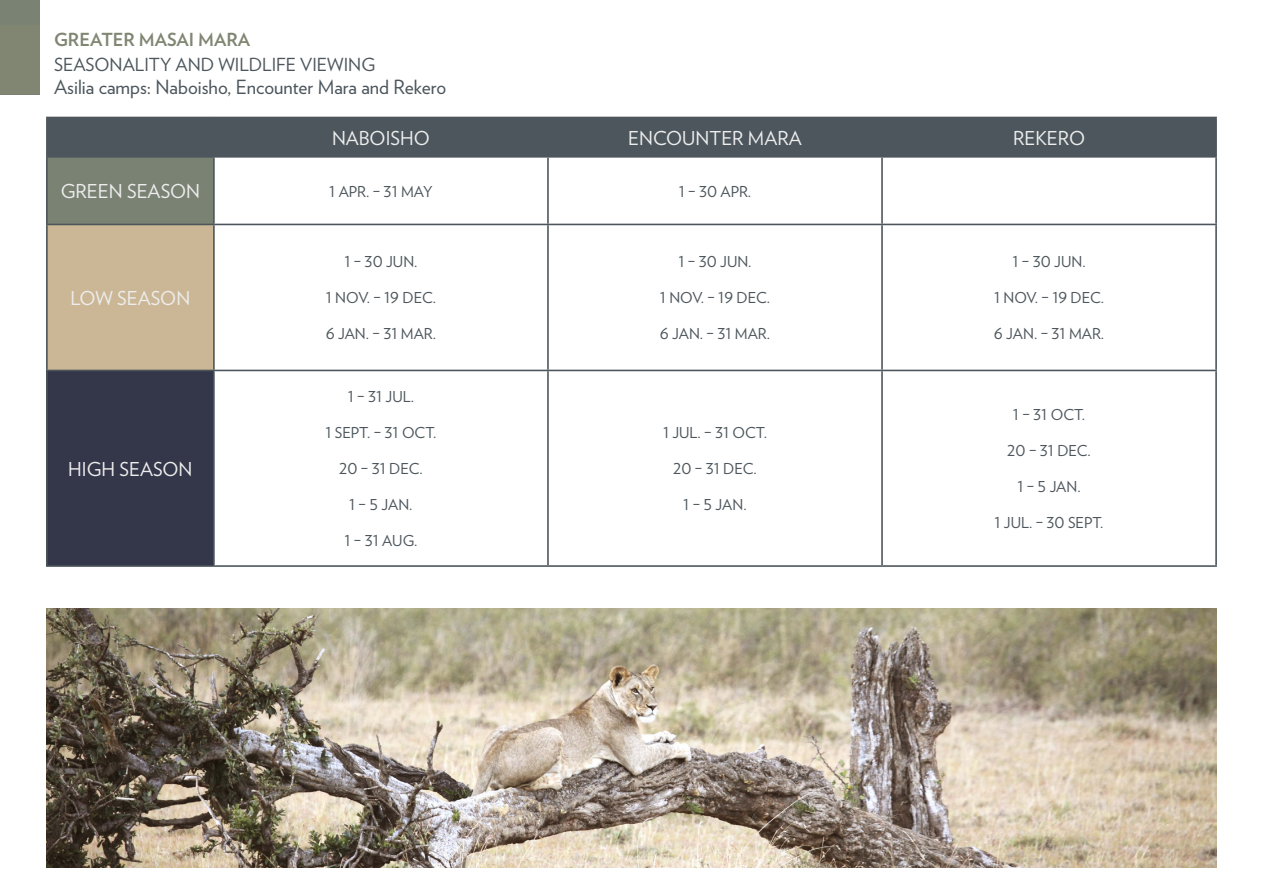
<style>
.page{position:relative;width:1263px;height:893px;background:#fff}
.page>*{position:absolute;margin:0;border:0;box-sizing:border-box;transform-origin:0 0}
.t1{font:19.5px "Verlag";color:#4c565c}
.t2{font:19.2px "Verlag";color:#ededed}
.t3{font:18px "Verlag";color:#4c565c}
.t4{font:700 18px "Verlag";color:#818673}
.t5{font:15px "Verlag";color:#4c565c}
</style>
<div class="page">
<div style="left:0;top:0;width:39px;height:94px;background:#7a8273"></div>
<img style="left:46px;top:608px;width:1171px;height:259px">
<div style="left:48px;top:118px;width:1167px;height:38px;background:#4c565c"></div>
<div style="left:47px;top:157px;width:167px;height:67px;background:#7a8273"></div>
<div style="left:47px;top:224px;width:167px;height:146px;background:#cbb795"></div>
<div style="left:47px;top:370px;width:167px;height:196px;background:#343649"></div>
<hr style="left:46px;top:117px;width:168px;height:1px;background:#4c565c">
<hr style="left:46px;top:118px;width:2px;height:38px;background:#4c565c">
<hr style="left:214px;top:117px;width:334px;height:1px;background:#4c565c">
<hr style="left:213px;top:118px;width:2px;height:38px;background:#4c565c">
<hr style="left:548px;top:117px;width:334px;height:1px;background:#4c565c">
<hr style="left:547px;top:118px;width:2px;height:38px;background:#4c565c">
<hr style="left:882px;top:117px;width:335px;height:1px;background:#4c565c">
<hr style="left:881px;top:118px;width:2px;height:38px;background:#4c565c">
<hr style="left:1215px;top:118px;width:2px;height:38px;background:#4c565c">
<hr style="left:46px;top:156px;width:168px;height:2px;background:#4c565c">
<hr style="left:46px;top:158px;width:2px;height:66px;background:#4c565c">
<hr style="left:214px;top:156px;width:334px;height:2px;background:#4c565c">
<hr style="left:213px;top:158px;width:2px;height:66px;background:#4c565c">
<hr style="left:548px;top:156px;width:334px;height:2px;background:#4c565c">
<hr style="left:547px;top:158px;width:2px;height:66px;background:#4c565c">
<hr style="left:882px;top:156px;width:335px;height:2px;background:#4c565c">
<hr style="left:881px;top:158px;width:2px;height:66px;background:#4c565c">
<hr style="left:1215px;top:158px;width:2px;height:66px;background:#4c565c">
<hr style="left:46px;top:224px;width:168px;height:1px;background:#4c565c">
<hr style="left:46px;top:225px;width:2px;height:145px;background:#4c565c">
<hr style="left:214px;top:224px;width:334px;height:1px;background:#4c565c">
<hr style="left:213px;top:225px;width:2px;height:145px;background:#4c565c">
<hr style="left:548px;top:224px;width:334px;height:1px;background:#4c565c">
<hr style="left:547px;top:225px;width:2px;height:145px;background:#4c565c">
<hr style="left:882px;top:224px;width:335px;height:1px;background:#4c565c">
<hr style="left:881px;top:225px;width:2px;height:145px;background:#4c565c">
<hr style="left:1215px;top:225px;width:2px;height:145px;background:#4c565c">
<hr style="left:46px;top:370px;width:168px;height:1px;background:#4c565c">
<hr style="left:46px;top:371px;width:2px;height:194px;background:#4c565c">
<hr style="left:214px;top:370px;width:334px;height:1px;background:#4c565c">
<hr style="left:213px;top:371px;width:2px;height:194px;background:#4c565c">
<hr style="left:548px;top:370px;width:334px;height:1px;background:#4c565c">
<hr style="left:547px;top:371px;width:2px;height:194px;background:#4c565c">
<hr style="left:882px;top:370px;width:335px;height:1px;background:#4c565c">
<hr style="left:881px;top:371px;width:2px;height:194px;background:#4c565c">
<hr style="left:1215px;top:371px;width:2px;height:194px;background:#4c565c">
<hr style="left:46px;top:565px;width:168px;height:2px;background:#4c565c">
<hr style="left:214px;top:565px;width:334px;height:2px;background:#4c565c">
<hr style="left:548px;top:565px;width:334px;height:2px;background:#4c565c">
<hr style="left:882px;top:565px;width:335px;height:2px;background:#4c565c">
<div style="left:0;top:25px;width:39px;height:69px;background:#818673"></div>
<p class="t4" style="left:54px;top:25px;width:198px">GREATER MASAI MARA</p>
<p class="t3" style="left:54px;top:51px;width:323px">SEASONALITY AND WILDLIFE VIEWING</p>
<h1 class="t1" style="left:54px;top:72px;width:394px">Asilia camps: Naboisho, Encounter Mara and Rekero</h1>
<p class="t2" style="left:332px;top:124px;width:99px">NABOISHO</p>
<p class="t2" style="left:628px;top:124px;width:175px">ENCOUNTER MARA</p>
<p class="t2" style="left:1013px;top:124px;width:74px">REKERO</p>
<p class="t2" style="left:61px;top:177px;width:141px">GREEN SEASON</p>
<p class="t5" style="left:329px;top:180px;width:105px">1 APR. – 31 MAY</p>
<p class="t5" style="left:679px;top:180px;width:74px">1 – 30 APR.</p>
<p class="t2" style="left:71px;top:284px;width:121px">LOW SEASON</p>
<p class="t2" style="left:68px;top:455px;width:126px">HIGH SEASON</p>
<p class="t5" style="left:344px;top:251px;width:75px">1 – 30 JUN.</p>
<p class="t5" style="left:326px;top:287px;width:112px">1 NOV. – 19 DEC.</p>
<p class="t5" style="left:326px;top:323px;width:112px">6 JAN. – 31 MAR.</p>
<p class="t5" style="left:348px;top:386px;width:68px">1 – 31 JUL.</p>
<p class="t5" style="left:325px;top:422px;width:113px">1 SEPT. – 31 OCT.</p>
<p class="t5" style="left:339px;top:458px;width:85px">20 – 31 DEC.</p>
<p class="t5" style="left:349px;top:494px;width:65px">1 – 5 JAN.</p>
<p class="t5" style="left:344px;top:530px;width:74px">1 – 31 AUG.</p>
<p class="t5" style="left:678px;top:251px;width:75px">1 – 30 JUN.</p>
<p class="t5" style="left:660px;top:287px;width:112px">1 NOV. – 19 DEC.</p>
<p class="t5" style="left:660px;top:323px;width:112px">6 JAN. – 31 MAR.</p>
<p class="t5" style="left:663px;top:422px;width:105px">1 JUL. – 31 OCT.</p>
<p class="t5" style="left:673px;top:458px;width:85px">20 – 31 DEC.</p>
<p class="t5" style="left:683px;top:494px;width:65px">1 – 5 JAN.</p>
<p class="t5" style="left:1012px;top:251px;width:75px">1 – 30 JUN.</p>
<p class="t5" style="left:994px;top:287px;width:112px">1 NOV. – 19 DEC.</p>
<p class="t5" style="left:994px;top:323px;width:112px">6 JAN. – 31 MAR.</p>
<p class="t5" style="left:1013px;top:404px;width:74px">1 – 31 OCT.</p>
<p class="t5" style="left:1007px;top:440px;width:85px">20 – 31 DEC.</p>
<p class="t5" style="left:1017px;top:476px;width:65px">1 – 5 JAN.</p>
<p class="t5" style="left:994px;top:512px;width:111px">1 JUL. – 30 SEPT.</p>
</div>
